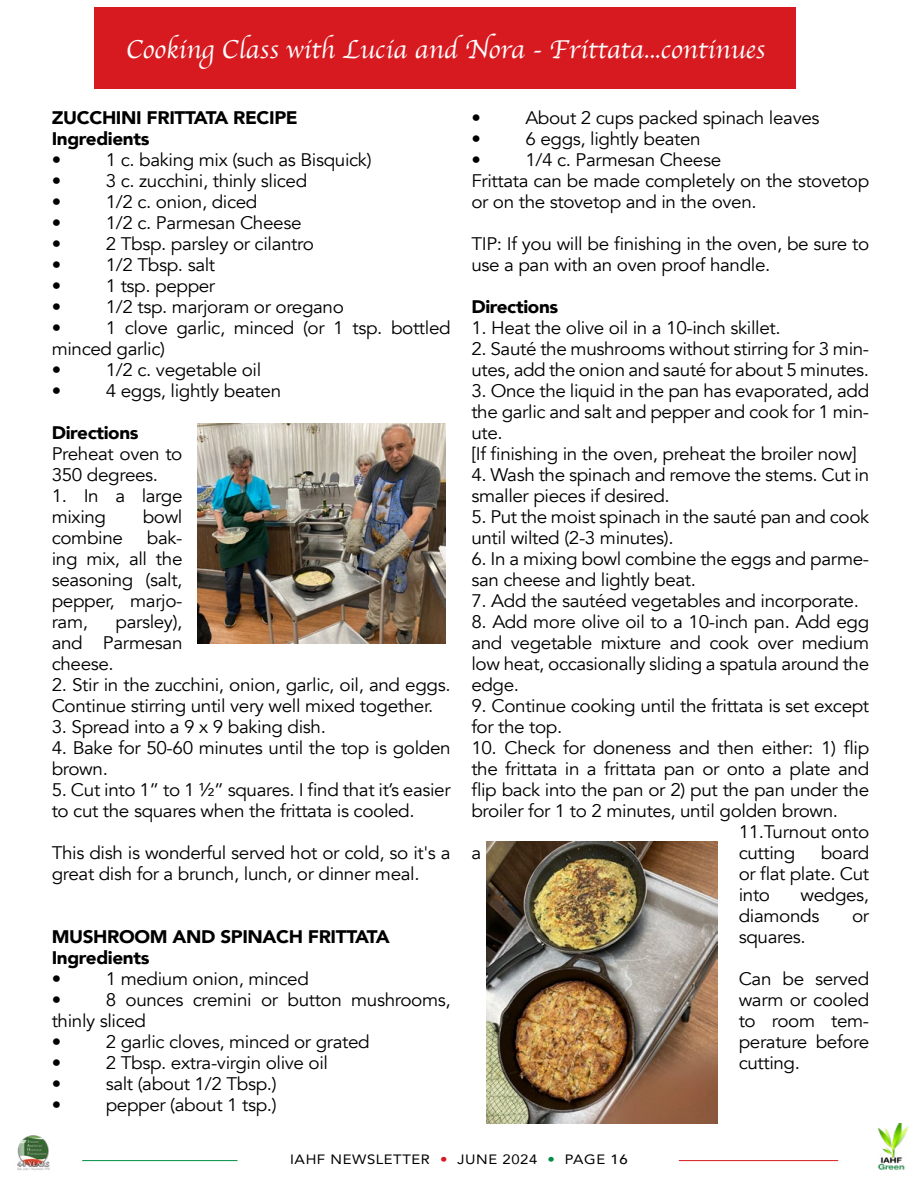
<style>
.page{position:relative;width:918px;height:1188px;background:#fff}
.page>*{position:absolute;margin:0;border:0;box-sizing:border-box;transform-origin:0 0}
.t1{font:27px "Apple Chancery";color:#fff}
.t2{font:18.15px/21px "Avenir";letter-spacing:-.02em;color:#000;scale:1.04 1}
.t3{font:900 18.15px/21px "Avenir";letter-spacing:-.02em;color:#000;scale:1.04 1}
.t4{font:13.5px "Avenir";letter-spacing:.04em;color:#000;scale:1.1 1}
.s1{color:#d71920}
.s2{color:#008c44}
.s3{font-weight:500}
</style>
<div class="page">
<img style="left:198px;top:423px;width:247px;height:221px">
<img style="left:486px;top:841px;width:231px;height:283px">
<div style="left:94px;top:7px;width:702px;height:82px;background:#d71920"></div>
<img style="left:877px;top:1124px;width:32px;height:46px">
<hr style="left:82px;top:1160px;width:155px;height:1px;background:#008c44">
<hr style="left:679px;top:1160px;width:159px;height:1px;background:#d71920">
<img style="left:17px;top:1135px;width:33px;height:36px">
<h1 class="t1" style="left:126px;top:28px;width:641px">Cooking Class with Lucia and Nora - Frittata...continues</h1>
<p class="t3" style="left:52px;top:107px;width:238px">ZUCCHINI FRITTATA RECIPE<br>Ingredients</p>
<p class="t2" style="left:52px;top:150px;width:11px">•</p>
<p class="t2" style="left:106px;top:150px;width:257px">1 c. baking mix (such as Bisquick)</p>
<p class="t2" style="left:52px;top:171px;width:11px">•</p>
<p class="t2" style="left:106px;top:171px;width:195px">3 c. zucchini, thinly sliced</p>
<p class="t2" style="left:52px;top:192px;width:11px">•</p>
<p class="t2" style="left:106px;top:192px;width:147px">1/2 c. onion, diced</p>
<p class="t2" style="left:52px;top:213px;width:11px">•</p>
<p class="t2" style="left:106px;top:213px;width:190px">1/2 c. Parmesan Cheese</p>
<p class="t2" style="left:52px;top:234px;width:11px">•</p>
<p class="t2" style="left:106px;top:234px;width:202px">2 Tbsp. parsley or cilantro</p>
<p class="t2" style="left:52px;top:255px;width:11px">•</p>
<p class="t2" style="left:106px;top:255px;width:107px">1/2 Tbsp. salt</p>
<p class="t2" style="left:52px;top:276px;width:11px">•</p>
<p class="t2" style="left:106px;top:276px;width:107px">1 tsp. pepper</p>
<p class="t2" style="left:52px;top:297px;width:11px">•</p>
<p class="t2" style="left:106px;top:297px;width:231px">1/2 tsp. marjoram or oregano</p>
<p class="t2" style="left:52px;top:318px;width:11px">•</p>
<p class="t2" style="left:52px;top:318px;width:385px;text-indent:54px">1 clove garlic, minced (or 1 tsp. bottled minced garlic)<br>•</p>
<p class="t2" style="left:106px;top:360px;width:151px">1/2 c. vegetable oil</p>
<p class="t2" style="left:52px;top:381px;width:11px">•</p>
<p class="t2" style="left:106px;top:381px;width:170px">4 eggs, lightly beaten</p>
<p class="t3" style="left:52px;top:422px;width:85px">Directions</p>
<p class="t2" style="left:52px;top:444px;width:127px">Preheat oven to<br>350 degrees.</p>
<p class="t2" style="left:52px;top:486px;width:127px">1. In a large mixing</p>
<p class="t2" style="left:143px;top:507px;width:40px">bowl</p>
<p class="t2" style="left:52px;top:528px;width:127px;text-align:justify;text-indent:95px">bak&shy;ing mix, all the seasoning (salt, pepper, marjo&shy;ram,</p>
<p class="t2" style="left:52px;top:528px;width:70px">combine</p>
<p class="t2" style="left:52px;top:612px;width:127px;text-align:justify;text-indent:64px">parsley), and Parmesan cheese.</p>
<p class="t2" style="left:52px;top:675px;width:385px">2. Stir in the zucchini, onion, garlic, oil, and eggs.<br>Continue stirring until very well mixed together.</p>
<p class="t2" style="left:52px;top:717px;width:265px">3. Spread into a 9 x 9 baking dish.</p>
<p class="t2" style="left:52px;top:738px;width:385px">4. Bake for 50-60 minutes until the top is golden brown.</p>
<p class="t2" style="left:52px;top:780px;width:385px">5. Cut into 1” to 1 ½” squares. I find that it’s easier to cut the squares when the frittata is cooled.</p>
<p class="t2" style="left:52px;top:843px;width:385px">This dish is wonderful served hot or cold, so it's a great dish for a brunch, lunch, or dinner meal.</p>
<p class="t3" style="left:52px;top:926px;width:326px">MUSHROOM AND SPINACH FRITTATA<br>Ingredients</p>
<p class="t2" style="left:52px;top:969px;width:11px">•</p>
<p class="t2" style="left:106px;top:969px;width:197px">1 medium onion, minced</p>
<p class="t2" style="left:52px;top:990px;width:11px">•</p>
<p class="t2" style="left:52px;top:990px;width:385px;text-indent:54px">8 ounces cremini or button mushrooms, thinly sliced<br>•</p>
<p class="t2" style="left:106px;top:1032px;width:255px">2 garlic cloves, minced or grated</p>
<p class="t2" style="left:52px;top:1053px;width:11px">•</p>
<p class="t2" style="left:106px;top:1053px;width:215px">2 Tbsp. extra-virgin olive oil</p>
<p class="t2" style="left:52px;top:1074px;width:11px">•</p>
<p class="t2" style="left:106px;top:1074px;width:166px">salt (about 1/2 Tbsp.)</p>
<p class="t2" style="left:52px;top:1095px;width:11px">•</p>
<p class="t2" style="left:106px;top:1095px;width:166px">pepper (about 1 tsp.)</p>
<p class="t2" style="left:471px;top:108px;width:11px">•</p>
<p class="t2" style="left:525px;top:108px;width:284px">About 2 cups packed spinach leaves</p>
<p class="t2" style="left:471px;top:129px;width:11px">•</p>
<p class="t2" style="left:525px;top:129px;width:170px">6 eggs, lightly beaten</p>
<p class="t2" style="left:471px;top:150px;width:11px">•</p>
<p class="t2" style="left:471px;top:150px;width:384px;text-indent:54px">1/4 c. Parmesan Cheese<br>Frittata can be made completely on the stovetop or on the stovetop and in the oven.</p>
<p class="t2" style="left:471px;top:234px;width:384px">TIP: If you will be finishing in the oven, be sure to use a pan with an oven proof handle.</p>
<p class="t3" style="left:471px;top:296px;width:85px">Directions</p>
<p class="t2" style="left:471px;top:318px;width:299px">1. Heat the olive oil in a 10-inch skillet.</p>
<p class="t2" style="left:471px;top:339px;width:384px">2. Sauté the mushrooms without stirring for 3 min&shy;utes, add the onion and sauté for about 5 minutes.</p>
<p class="t2" style="left:471px;top:381px;width:384px">3. Once the liquid in the pan has evaporated, add the garlic and salt and pepper and cook for 1 min&shy;ute.<br>[If finishing in the oven, preheat the broiler now]</p>
<p class="t2" style="left:471px;top:465px;width:384px">4. Wash the spinach and remove the stems. Cut in smaller pieces if desired.</p>
<p class="t2" style="left:471px;top:507px;width:384px">5. Put the moist spinach in the sauté pan and cook until wilted (2-3 minutes).</p>
<p class="t2" style="left:471px;top:549px;width:384px">6. In a mixing bowl combine the eggs and parme&shy;san cheese and lightly beat.</p>
<p class="t2" style="left:471px;top:591px;width:374px">7. Add the sautéed vegetables and incorporate.</p>
<p class="t2" style="left:471px;top:612px;width:384px;text-align:justify">8. Add more olive oil to a 10-inch pan. Add egg and vegetable mixture and cook over medium low heat, occasionally sliding a spatula around the edge.</p>
<p class="t2" style="left:471px;top:696px;width:384px">9. Continue cooking until the frittata is set except for the top.</p>
<p class="t2" style="left:471px;top:738px;width:384px">10. Check for doneness and then either: 1) flip</p>
<p class="t2" style="left:471px;top:759px;width:384px">the frittata in a frittata pan or onto a plate and</p>
<p class="t2" style="left:471px;top:780px;width:384px">flip back into the pan or 2) put the pan under the</p>
<p class="t2" style="left:471px;top:801px;width:354px">broiler for 1 to 2 minutes, until golden brown.</p>
<p class="t2" style="left:739px;top:822px;width:127px">11.Turnout onto</p>
<p class="t2" style="left:471px;top:843px;width:11px">a</p>
<p class="t2" style="left:739px;top:843px;width:56px">cutting</p>
<p class="t2" style="left:739px;top:843px;width:127px;text-align:justify;text-indent:82px">board or flat plate. Cut into</p>
<p class="t2" style="left:739px;top:885px;width:127px;text-indent:62px">wedges, diamonds</p>
<p class="t2" style="left:852px;top:906px;width:18px">or</p>
<p class="t2" style="left:739px;top:927px;width:66px">squares.</p>
<p class="t2" style="left:739px;top:969px;width:127px;text-align:justify">Can be served warm or cooled to room tem&shy;perature before cutting.</p>
<p class="t4" style="left:290px;top:1149px;width:308px">IAHF NEWSLETTER <span class="s1">•</span> JUNE 2024 <span class="s2">•</span> PAGE <span class="s3">16</span></p>
</div>
